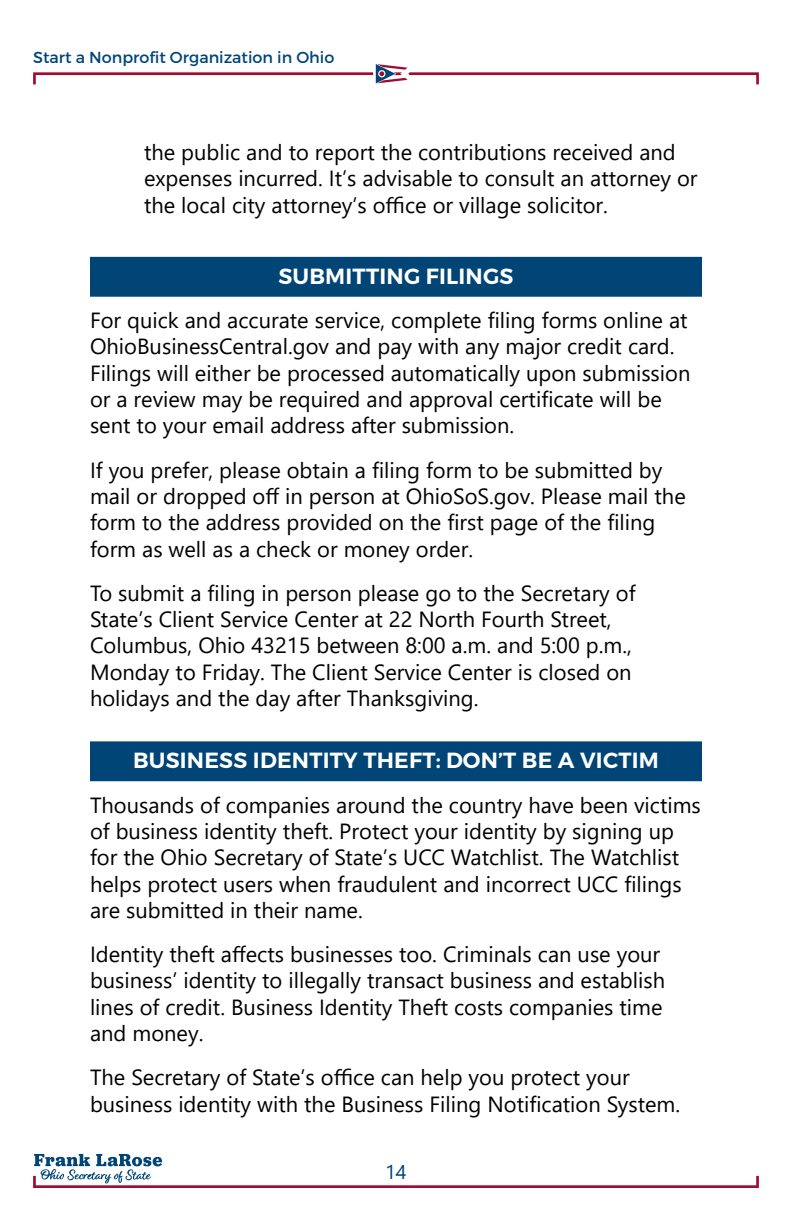
<style>
.page{position:relative;width:792px;height:1224px;background:#fff}
.page>*{position:absolute;margin:0;border:0;box-sizing:border-box;transform-origin:0 0}
.text{font:22px/26.4px "Segoe UI";color:#000}
.Answer{font:22px/26.4px "Segoe UI";color:#000}
.Headers{font:600 22px "Montserrat";letter-spacing:.01em;color:#fff}
.t1{font:20px "Segoe UI";color:#004576}
.t2{font:16px "Montserrat";color:#004576}
</style>
<div class="page">
<svg style="left:33px;top:64px;width:726px;height:20px"></svg>
<svg style="left:33px;top:1154px;width:726px;height:34px"></svg>
<div style="left:90px;top:257px;width:612px;height:40px;background:#004576"></div>
<div style="left:90px;top:741px;width:612px;height:40px;background:#004576"></div>
<p class="t2" style="left:33px;top:48px;width:303px">Start a Nonprofit Organization in Ohio</p>
<p class="Answer" style="left:144px;top:137px;width:555px">the public and to report the contributions received and expenses incurred. It’s advisable to consult an attorney or the local city attorney’s office or village solicitor.</p>
<h1 class="Headers" style="left:278px;top:262px;width:237px">SUBMITTING FILINGS</h1>
<p class="text" style="left:90px;top:305px;width:602px">For quick and accurate service, complete filing forms online at OhioBusinessCentral.gov and pay with any major credit card.<br>Filings will either be processed automatically upon submission or a review may be required and approval certificate will be sent to your email address after submission.</p>
<p class="text" style="left:90px;top:455px;width:597px">If you prefer, please obtain a filing form to be submitted by mail or dropped off in person at OhioSoS.gov. Please mail the form to the address provided on the first page of the filing form as well as a check or money order.</p>
<p class="text" style="left:90px;top:578px;width:547px">To submit a filing in person please go to the Secretary of State’s Client Service Center at 22 North Fourth Street, Columbus, Ohio 43215 between 8:00 a.m. and 5:00 p.m., Monday to Friday. The Client Service Center is closed on holidays and the day after Thanksgiving.</p>
<h1 class="Headers" style="left:133px;top:747px;width:528px">BUSINESS IDENTITY THEFT: DON’T BE A VICTIM</h1>
<p class="text" style="left:90px;top:790px;width:612px">Thousands of companies around the country have been victims of business identity theft. Protect your identity by signing up for the Ohio Secretary of State’s UCC Watchlist. The Watchlist helps protect users when fraudulent and incorrect UCC filings are submitted in their name.</p>
<p class="text" style="left:90px;top:939px;width:577px">Identity theft affects businesses too. Criminals can use your business’ identity to illegally transact business and establish lines of credit. Business Identity Theft costs companies time and money.</p>
<p class="text" style="left:90px;top:1062px;width:592px">The Secretary of State’s office can help you protect your business identity with the Business Filing Notification System.</p>
<p class="t1" style="left:385px;top:1153px;width:23px">14</p>
</div>
